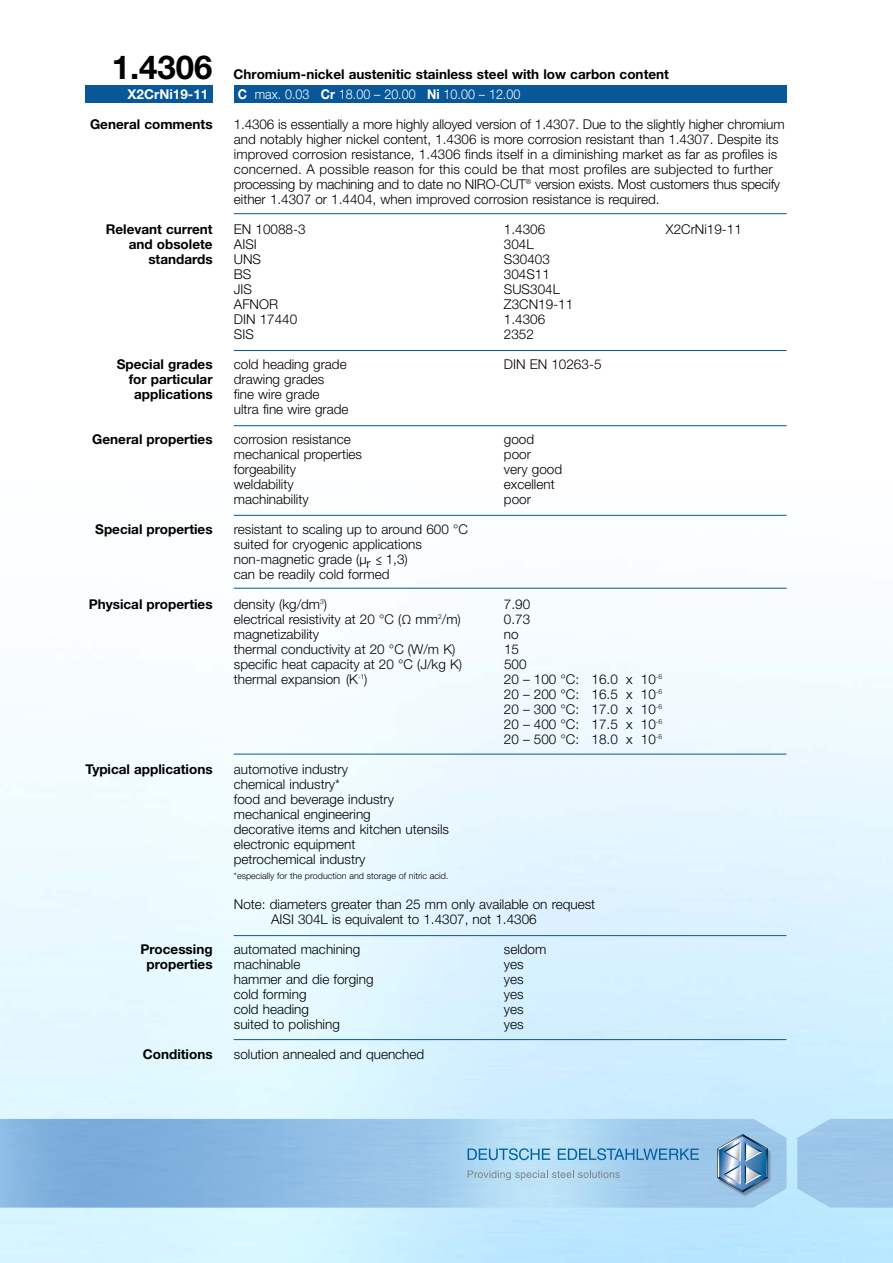
<style>
.page{position:relative;width:893px;height:1263px;background:#fff}
.page>*{position:absolute;margin:0;border:0;box-sizing:border-box;transform-origin:0 0}
.t1{font:700 33px "Helvetica Neue";color:#000}
.t2{font:300 13.5px/15px "Helvetica Neue";color:#000}
.t3{font:700 13.5px/15px "Helvetica Neue";color:#000;text-align:right}
.t4{font:300 13.5px "Helvetica Neue";color:#fff;scale:.93 1}
.t5{font:700 13.5px "Helvetica Neue";color:#fff}
.t6{font:300 9px "Helvetica Neue";color:#000}
.s1{font-weight:700}
.s2{font-family:"The Sans Light Caps";font-weight:400}
</style>
<div class="page">
<img style="left:797px;top:1119px;width:96px;height:88px">
<img style="left:0;top:1119px;width:786px;height:88px">
<svg style="left:717px;top:1134px;width:51px;height:58px;background:#7ea3c3"></svg>
<svg style="left:468px;top:1170px;width:152px;height:10px;background:#a9c8db"></svg>
<svg style="left:468px;top:1148px;width:82px;height:12px"></svg>
<svg style="left:558px;top:1148px;width:141px;height:12px;background:#6ca9d3"></svg>
<div style="left:234px;top:86px;width:553px;height:17px;background:#085798"></div>
<div style="left:85px;top:86px;width:128px;height:17px;background:#085798"></div>
<hr style="left:234px;top:350px;width:553px;height:1px;background:#085798">
<hr style="left:234px;top:213px;width:553px;height:1px;background:#085798">
<hr style="left:234px;top:425px;width:553px;height:1px;background:#085798">
<hr style="left:234px;top:754px;width:552px;height:1px;background:#085798">
<hr style="left:234px;top:935px;width:552px;height:1px;background:#085798">
<hr style="left:234px;top:1039px;width:552px;height:1px;background:#085798">
<hr style="left:234px;top:515px;width:553px;height:1px;background:#085798">
<hr style="left:234px;top:588px;width:553px;height:1px;background:#085798">
<h1 class="t1" style="left:112px;top:55px;width:102px">1.4306</h1>
<p class="t5" style="left:128px;top:89px;width:82px">X2CrNi19-11</p>
<p class="t3" style="left:90px;top:118px;width:124px">General comments</p>
<p class="t3" style="left:106px;top:223px;width:108px">Relevant current and obsolete standards</p>
<p class="t3" style="left:117px;top:358px;width:97px">Special grades for particular applications</p>
<p class="t3" style="left:92px;top:433px;width:122px">General properties</p>
<p class="t3" style="left:95px;top:523px;width:119px">Special properties</p>
<p class="t3" style="left:89px;top:598px;width:125px">Physical properties</p>
<p class="t3" style="left:85px;top:763px;width:129px">Typical applications</p>
<p class="t3" style="left:141px;top:943px;width:73px;text-align:center">Processing properties</p>
<p class="t3" style="left:143px;top:1048px;width:71px">Conditions</p>
<p class="t3" style="left:234px;top:67px;width:437px">Chromium-nickel austenitic stainless steel with low carbon content</p>
<p class="t4" style="left:238px;top:89px;width:305px"><span class="s1">C</span> max. 0.03 <span class="s1">Cr</span> 18.00 – 20.00 <span class="s1">Ni</span> 10.00 – 12.00</p>
<p class="t2" style="left:234px;top:118px;width:552px">1.4306 is essentially a more highly alloyed version of 1.4307. Due to the slightly higher chromium and notably higher nickel content, 1.4306 is more corrosion resistant than 1.4307. Despite its improved corrosion resistance, 1.4306 finds itself in a diminishing market as far as profiles is concerned. A possible reason for this could be that most profiles are subjected to further processing by machining and to date no NIRO-CUT<sup>®</sup> version exists. Most customers thus specify either 1.4307 or 1.4404, when improved corrosion resistance is required.</p>
<p class="t2" style="left:234px;top:223px;width:73px">EN 10088-3</p>
<p class="t2" style="left:504px;top:223px;width:43px">1.4306</p>
<p class="t2" style="left:666px;top:223px;width:78px">X2CrNi19-11</p>
<p class="t2" style="left:234px;top:238px;width:25px">AISI</p>
<p class="t2" style="left:504px;top:238px;width:31px">304L</p>
<p class="t2" style="left:234px;top:253px;width:29px">UNS</p>
<p class="t2" style="left:504px;top:253px;width:48px">S30403</p>
<p class="t2" style="left:234px;top:268px;width:19px">BS</p>
<p class="t2" style="left:504px;top:268px;width:48px">304S11</p>
<p class="t2" style="left:234px;top:283px;width:20px">JIS</p>
<p class="t2" style="left:504px;top:283px;width:58px">SUS304L</p>
<p class="t2" style="left:234px;top:298px;width:46px">AFNOR</p>
<p class="t2" style="left:504px;top:298px;width:71px">Z3CN19-11</p>
<p class="t2" style="left:234px;top:313px;width:65px">DIN 17440</p>
<p class="t2" style="left:504px;top:313px;width:43px">1.4306</p>
<p class="t2" style="left:234px;top:328px;width:22px">SIS</p>
<p class="t2" style="left:504px;top:328px;width:32px">2352</p>
<p class="t2" style="left:234px;top:358px;width:114px">cold heading grade</p>
<p class="t2" style="left:504px;top:358px;width:99px">DIN EN 10263-5</p>
<p class="t2" style="left:234px;top:373px;width:116px">drawing grades<br>fine wire grade<br>ultra fine wire grade</p>
<p class="t2" style="left:234px;top:433px;width:118px">corrosion resistance</p>
<p class="t2" style="left:504px;top:433px;width:32px">good</p>
<p class="t2" style="left:234px;top:448px;width:130px">mechanical properties</p>
<p class="t2" style="left:504px;top:448px;width:29px">poor</p>
<p class="t2" style="left:234px;top:463px;width:64px">forgeability</p>
<p class="t2" style="left:504px;top:463px;width:60px">very good</p>
<p class="t2" style="left:234px;top:478px;width:61px">weldability</p>
<p class="t2" style="left:504px;top:478px;width:52px">excellent</p>
<p class="t2" style="left:234px;top:493px;width:76px">machinability</p>
<p class="t2" style="left:504px;top:493px;width:29px">poor</p>
<p class="t2" style="left:234px;top:523px;width:236px">resistant to scaling up to around 600 °C suited for cryogenic applications non-magnetic grade (µr <span class="s2">≤</span> 1,3)<br>can be readily cold formed</p>
<p class="t2" style="left:234px;top:598px;width:95px">density (kg/dm<sup>3</sup>)</p>
<p class="t2" style="left:504px;top:598px;width:28px">7.90</p>
<p class="t2" style="left:234px;top:613px;width:228px">electrical resistivity at 20 °C (<span class="s2">Ω</span> mm<sup>2</sup>/m)</p>
<p class="t2" style="left:504px;top:613px;width:28px">0.73</p>
<p class="t2" style="left:234px;top:628px;width:87px">magnetizability</p>
<p class="t2" style="left:504px;top:628px;width:16px">no</p>
<p class="t2" style="left:234px;top:643px;width:223px">thermal conductivity at 20 °C (W/m K)</p>
<p class="t2" style="left:504px;top:643px;width:17px">15</p>
<p class="t2" style="left:234px;top:658px;width:230px">specific heat capacity at 20 °C (J/kg K)</p>
<p class="t2" style="left:504px;top:658px;width:24px">500</p>
<p class="t2" style="left:234px;top:673px;width:135px">thermal expansion (K<sup>-1</sup>)</p>
<p class="t2" style="left:504px;top:673px;width:160px;text-align:justify">20 – 100 °C: 16.0 x 10<sup>-6<br></sup>20 – 200 °C: 16.5 x 10<sup>-6<br></sup>20 – 300 °C: 17.0 x 10<sup>-6<br></sup>20 – 400 °C: 17.5 x 10<sup>-6<br></sup>20 – 500 °C: 18.0 x 10<sup>-6</sup></p>
<p class="t2" style="left:234px;top:763px;width:217px">automotive industry<br>chemical industry*<br>food and beverage industry mechanical engineering<br>decorative items and kitchen utensils electronic equipment<br>petrochemical industry</p>
<p class="t6" style="left:234px;top:873px;width:216px">*especially for the production and storage of nitric acid.</p>
<p class="t2" style="left:271px;top:898px;width:326px;text-indent:-37px">Note: diameters greater than 25 mm only available on request<br>AISI 304L is equivalent to 1.4307, not 1.4306</p>
<p class="t2" style="left:234px;top:943px;width:128px">automated machining</p>
<p class="t2" style="left:504px;top:943px;width:44px">seldom</p>
<p class="t2" style="left:234px;top:958px;width:68px">machinable</p>
<p class="t2" style="left:504px;top:958px;width:21px">yes</p>
<p class="t2" style="left:234px;top:973px;width:141px">hammer and die forging</p>
<p class="t2" style="left:504px;top:973px;width:21px">yes</p>
<p class="t2" style="left:234px;top:988px;width:74px">cold forming</p>
<p class="t2" style="left:504px;top:988px;width:21px">yes</p>
<p class="t2" style="left:234px;top:1003px;width:77px">cold heading</p>
<p class="t2" style="left:504px;top:1003px;width:21px">yes</p>
<p class="t2" style="left:234px;top:1018px;width:107px">suited to polishing</p>
<p class="t2" style="left:504px;top:1018px;width:21px">yes</p>
<p class="t2" style="left:234px;top:1048px;width:192px">solution annealed and quenched</p>
</div>
